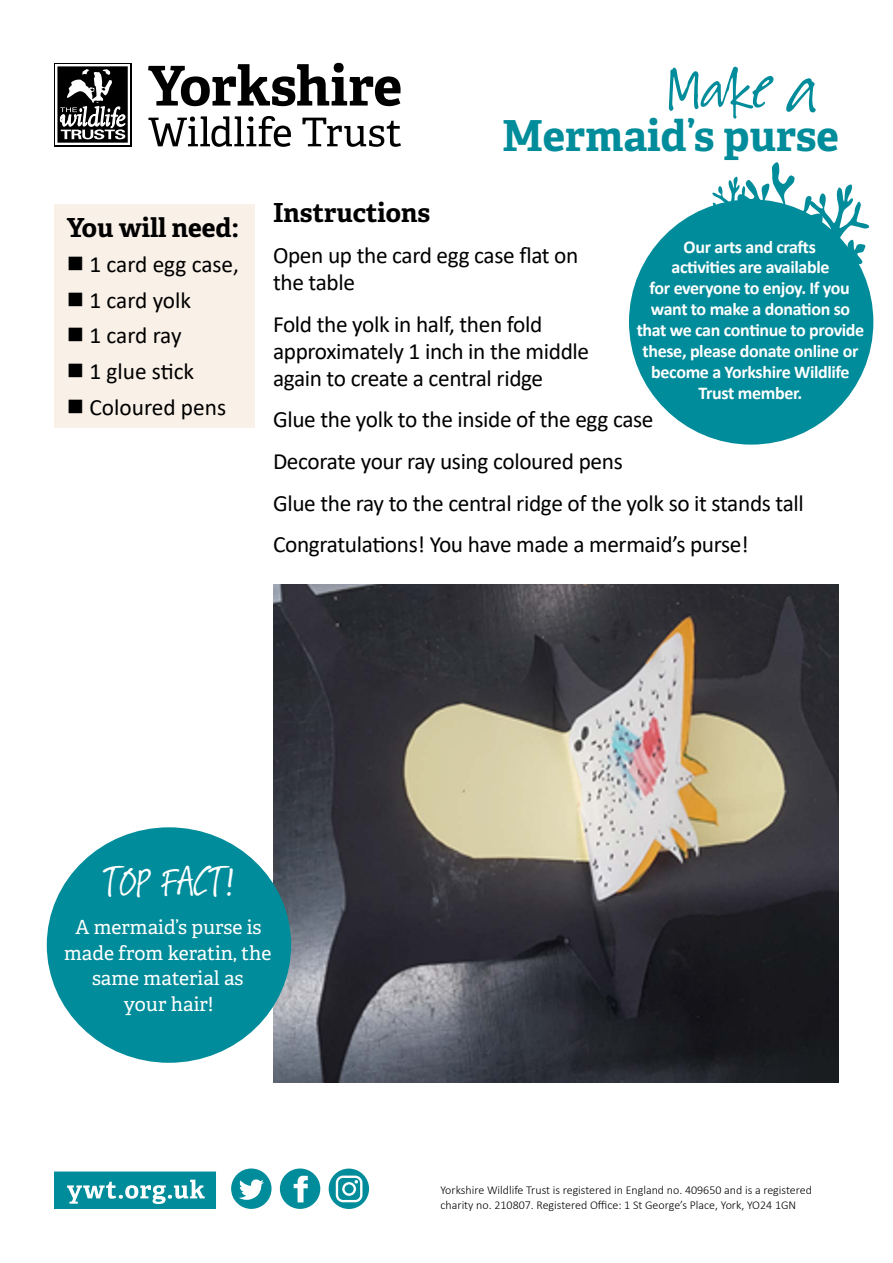
<style>
.page{position:relative;width:893px;height:1263px;background:#fff}
.page>*{position:absolute;margin:0;border:0;box-sizing:border-box;transform-origin:0 0}
.t1{font:76.35px "Suomi Hand Script";color:#008c9a}
.t2{font:48px "Suomi Hand Script";color:#fff}
.t3{font:700 42.75px "Adelle";color:#008c9a}
.t4{font:700 26.25px "Adelle";color:#000}
.t5{font:23.25px/27px "Calibri";letter-spacing:-.015em;color:#000}
.t6{font:19.5px/25.5px "Adelle";color:#fff;text-align:center}
.t7{font:700 18px/20.9px "Calibri";letter-spacing:-.02em;color:#fff;text-align:center}
.t8{font:300 12px/15px "Calibri";color:#000}
</style>
<div class="page">
<div style="left:54px;top:63px;width:77px;height:83px;background:#000"></div>
<div style="left:55px;top:64px;width:75px;height:81px;background:#fff"></div>
<svg style="left:57px;top:66px;width:71px;height:77px"></svg>
<svg style="left:148px;top:63px;width:253px;height:43px"></svg>
<svg style="left:148px;top:116px;width:143px;height:31px"></svg>
<svg style="left:302px;top:118px;width:99px;height:29px"></svg>
<div style="left:54px;top:204px;width:201px;height:223px;background:#f9f0e7"></div>
<svg style="left:54px;top:1171px;width:162px;height:38px;background:#2ca0ab"></svg>
<svg style="left:329px;top:1168px;width:40px;height:41px"></svg>
<svg style="left:336px;top:1175px;width:26px;height:27px"></svg>
<div style="left:280px;top:1168px;width:40px;height:41px;background:#008c9a;border-radius:50%"></div>
<svg style="left:294px;top:1176px;width:14px;height:26px"></svg>
<div style="left:231px;top:1168px;width:41px;height:41px;background:#008c9a;border-radius:50%"></div>
<svg style="left:239px;top:1179px;width:25px;height:21px"></svg>
<svg style="left:712px;top:162px;width:158px;height:116px"></svg>
<div style="left:629px;top:199px;width:244px;height:246px;background:#008c9a;border-radius:50%"></div>
<img style="left:273px;top:584px;width:566px;height:498px">
<div style="left:47px;top:827px;width:244px;height:236px;background:#008c9a;border-radius:50%"></div>
<p class="t4" style="left:67px;top:211px;width:174px">You will need:</p>
<p class="t5" style="left:67px;top:250px;width:174px">■ 1 card egg case,</p>
<p class="t5" style="left:67px;top:286px;width:126px">■ 1 card yolk</p>
<p class="t5" style="left:67px;top:322px;width:116px">■ 1 card ray</p>
<p class="t5" style="left:67px;top:357px;width:129px">■ 1 glue stick</p>
<p class="t5" style="left:67px;top:393px;width:161px">■ Coloured pens</p>
<h1 class="t1" style="left:667px;top:49px;width:151px">Make a</h1>
<h3 class="t3" style="left:502px;top:109px;width:338px">Mermaid’s purse</h3>
<p class="t4" style="left:273px;top:196px;width:159px">Instructions</p>
<p class="t5" style="left:273px;top:242px;width:307px">Open up the card egg case flat on the table</p>
<p class="t5" style="left:273px;top:310px;width:318px">Fold the yolk in half, then fold approximately 1 inch in the middle again to create a central ridge</p>
<p class="t5" style="left:273px;top:398px;width:532px;line-height:41.5px">Glue the yolk to the inside of the egg case<br>Decorate your ray using coloured pens<br>Glue the ray to the central ridge of the yolk so it stands tall Congratulations! You have made a mermaid’s purse!</p>
<p class="t7" style="left:637px;top:236px;width:229px">Our arts and crafts<br>activities are available<br>for everyone to enjoy. If you want to make a donation so that we can continue to provide these, please donate online or become a Yorkshire Wildlife<br>Trust member.</p>
<h2 class="t2" style="left:104px;top:858px;width:132px">TOP FACT!</h2>
<p class="t6" style="left:64px;top:915px;width:209px">A mermaid’s purse is made from keratin, the same material as<br>your hair!</p>
<p class="t8" style="left:441px;top:1182px;width:373px">Yorkshire Wildlife Trust is registered in England no. 409650 and is a registered charity no. 210807. Registered Office: 1 St George’s Place, York, YO24 1GN</p>
</div>
